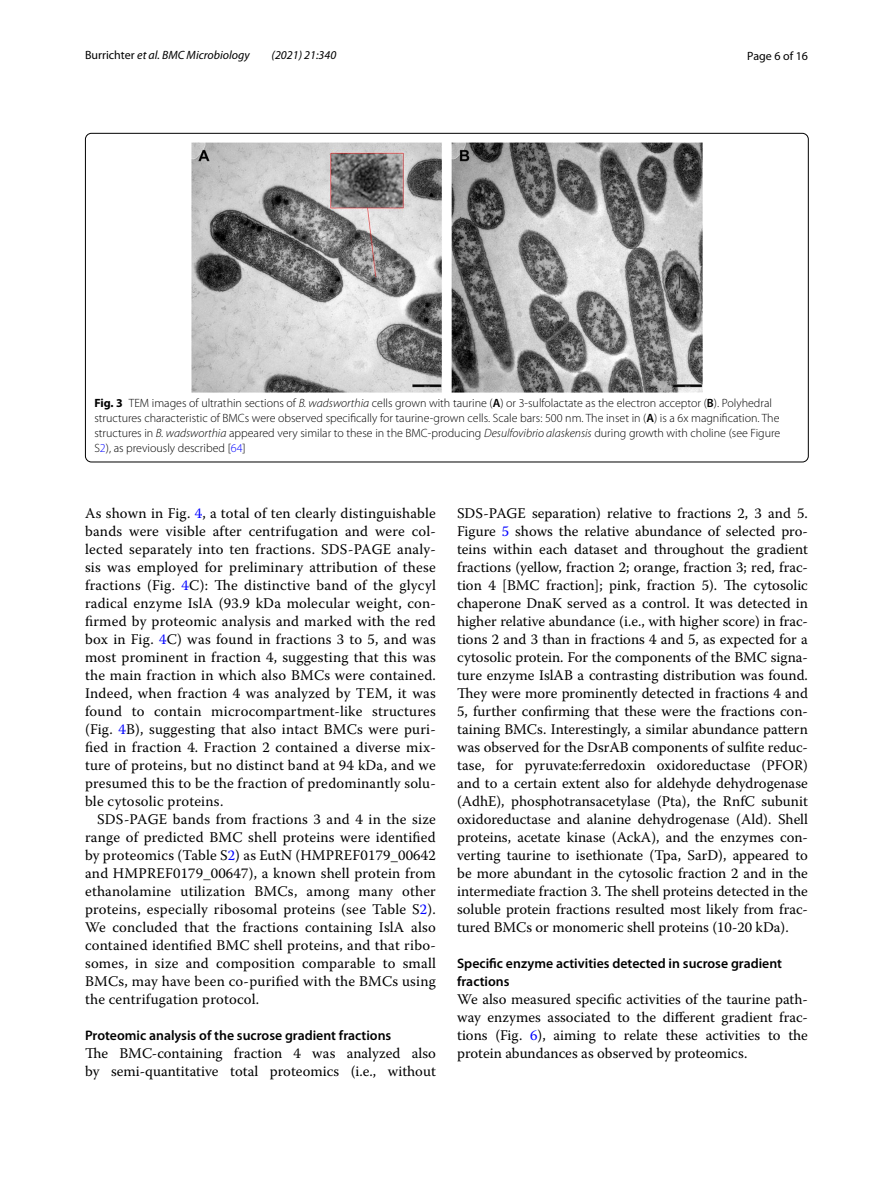
<style>
.page{position:relative;width:893px;height:1187px;background:#fff}
.page>*{position:absolute;margin:0;border:0;box-sizing:border-box;transform-origin:0 0}
.t1{font:14.7px/18px "Warnock Pro";color:#000;text-align:justify}
.t2{font:600 13.8px/18px "Myriad Pro";color:#000}
.t3{font:300 12px/15px "Myriad Pro";color:#000}
.t4{font:italic 12px "Myriad Pro";color:#000}
.t5{font:12px "Myriad Pro";color:#000}
.s1{font-style:normal}
.s2{font-weight:700}
.s3{font-style:italic}
.s4{font-weight:600}
.s5{color:#00f}
</style>
<div class="page">
<img style="left:192px;top:142px;width:510px;height:250px">
<p class="t4" style="left:85px;top:48px;width:166px"><span class="s1">Burrichter</span> et al. BMC Microbiology</p>
<p class="t4" style="left:272px;top:48px;width:66px">(2021) 21:340</p>
<p class="t5" style="left:747px;top:48px;width:62px">Page 6 of 16</p>
<p class="t3" style="left:94px;top:396px;width:687px"><span class="s2">Fig. 3</span> TEM images of ultrathin sections of <span class="s3">B. wadsworthia</span> cells grown with taurine (<span class="s4">A</span>) or 3-sulfolactate as the electron acceptor (<span class="s4">B</span>). Polyhedral structures characteristic of BMCs were observed specifically for taurine-grown cells. Scale bars: 500 nm. The inset in (<span class="s4">A</span>) is a 6x magnification. The structures in <span class="s3">B. wadsworthia</span> appeared very similar to these in the BMC-producing <span class="s3">Desulfovibrio alaskensis</span> during growth with choline (see Figure S<span class="s5">2</span>), as previously described [<span class="s5">64</span>]</p>
<p class="t1" style="left:85px;top:504px;width:352px">As shown in Fig. <span class="s5">4</span>, a total of ten clearly distinguishable bands were visible after centrifugation and were col&shy;lected separately into ten fractions. SDS-PAGE analy&shy;sis was employed for preliminary attribution of these fractions (Fig. <span class="s5">4</span>C): The distinctive band of the glycyl radical enzyme IslA (93.9 kDa molecular weight, con&shy;firmed by proteomic analysis and marked with the red box in Fig. <span class="s5">4</span>C) was found in fractions 3 to 5, and was most prominent in fraction 4, suggesting that this was the main fraction in which also BMCs were contained.<br>Indeed, when fraction 4 was analyzed by TEM, it was found to contain microcompartment-like structures (Fig. <span class="s5">4</span>B), suggesting that also intact BMCs were puri&shy;fied in fraction 4. Fraction 2 contained a diverse mix&shy;ture of proteins, but no distinct band at 94 kDa, and we presumed this to be the fraction of predominantly solu&shy;ble cytosolic proteins.</p>
<p class="t1" style="left:85px;top:810px;width:352px;text-indent:12px">SDS-PAGE bands from fractions 3 and 4 in the size range of predicted BMC shell proteins were identified by proteomics (Table S<span class="s5">2</span>) as EutN (HMPREF0179_00642 and HMPREF0179_00647), a known shell protein from ethanolamine utilization BMCs, among many other proteins, especially ribosomal proteins (see Table S<span class="s5">2</span>).<br>We concluded that the fractions containing IslA also contained identified BMC shell proteins, and that ribo&shy;somes, in size and composition comparable to small BMCs, may have been co-purified with the BMCs using the centrifugation protocol.</p>
<p class="t2" style="left:85px;top:1026px;width:308px">Proteomic analysis of the sucrose gradient fractions</p>
<p class="t1" style="left:85px;top:1044px;width:352px">The BMC-containing fraction 4 was analyzed also by semi-quantitative total proteomics (i.e., without</p>
<p class="t1" style="left:457px;top:504px;width:352px">SDS-PAGE separation) relative to fractions 2, 3 and 5.<br>Figure <span class="s5">5</span> shows the relative abundance of selected pro&shy;teins within each dataset and throughout the gradient fractions (yellow, fraction 2; orange, fraction 3; red, frac&shy;tion 4 [BMC fraction]; pink, fraction 5). The cytosolic chaperone DnaK served as a control. It was detected in higher relative abundance (i.e., with higher score) in frac&shy;tions 2 and 3 than in fractions 4 and 5, as expected for a cytosolic protein. For the components of the BMC signa&shy;ture enzyme IslAB a contrasting distribution was found.<br>They were more prominently detected in fractions 4 and 5, further confirming that these were the fractions con&shy;taining BMCs. Interestingly, a similar abundance pattern was observed for the DsrAB components of sulfite reduc&shy;tase, for pyruvate:ferredoxin oxidoreductase (PFOR) and to a certain extent also for aldehyde dehydrogenase (AdhE), phosphotransacetylase (Pta), the RnfC subunit oxidoreductase and alanine dehydrogenase (Ald). Shell proteins, acetate kinase (AckA), and the enzymes con&shy;verting taurine to isethionate (Tpa, SarD), appeared to be more abundant in the cytosolic fraction 2 and in the intermediate fraction 3. The shell proteins detected in the soluble protein fractions resulted most likely from frac&shy;tured BMCs or monomeric shell proteins (10-20 kDa).</p>
<p class="t2" style="left:457px;top:954px;width:326px">Specific enzyme activities detected in sucrose gradient fractions</p>
<p class="t1" style="left:457px;top:990px;width:352px">We also measured specific activities of the taurine path&shy;way enzymes associated to the different gradient frac&shy;tions (Fig. <span class="s5">6</span>), aiming to relate these activities to the protein abundances as observed by proteomics.</p>
</div>
